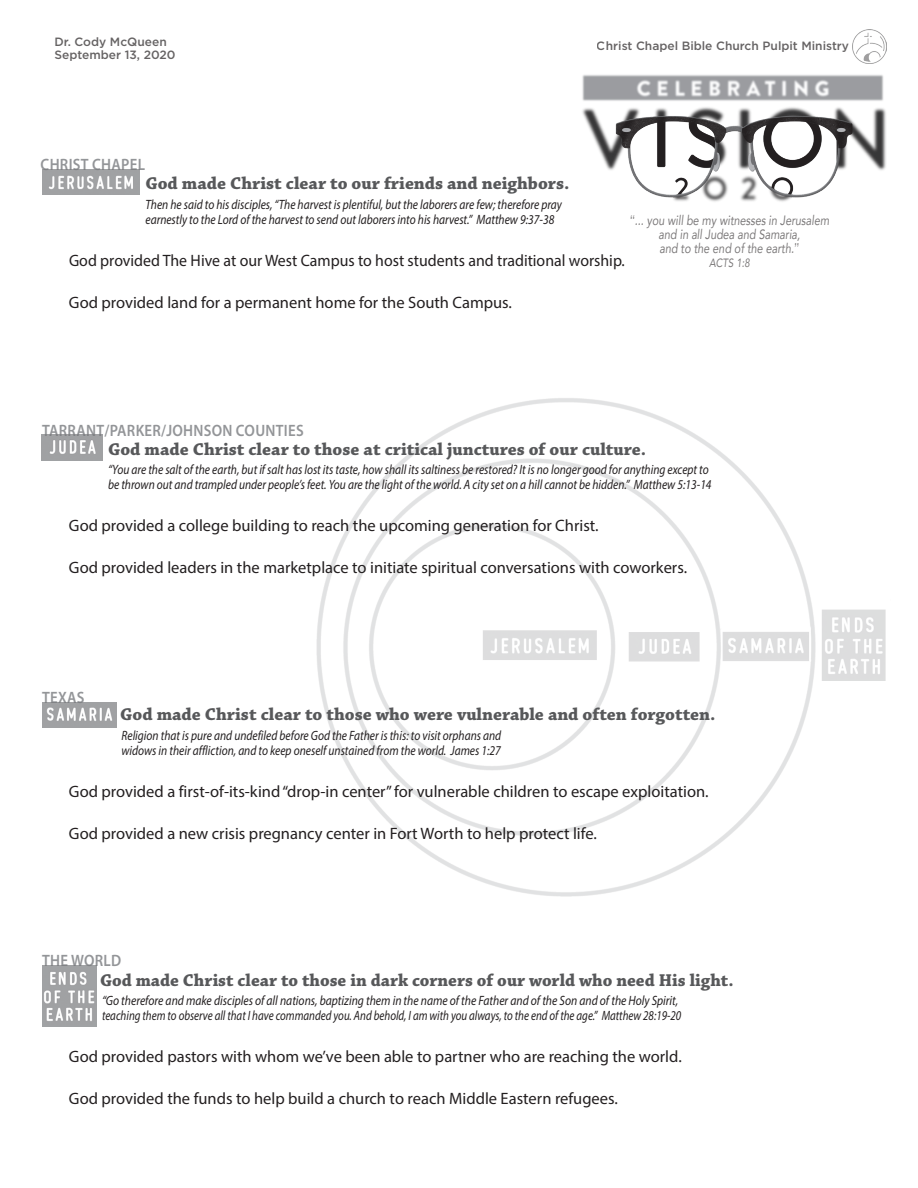
<style>
.page{position:relative;width:918px;height:1188px;background:#fff}
.page>*{position:absolute;margin:0;border:0;box-sizing:border-box;transform-origin:0 0}
.t1{font:700 18px "Chaparral Pro";color:#57585a}
.t2{font:16.5px "Myriad Pro";color:#231f20}
.t3{font:16.5px "Myriad Pro";color:#231f20;scale:.96 1}
.t4{font:600 16.5px "Myriad Pro";letter-spacing:.02em;color:#939598;scale:.9 1}
.t5{font:italic 13.5px "Myriad Pro";color:#231f20;scale:.85 1}
.t6{font:italic 13.5px "Myriad Pro";color:#231f20;scale:.81 1}
.t7{font:italic 13.5px "Myriad Pro";color:#231f20;scale:.86 1}
.t8{font:italic 13.5px/14.2px "Avenir";color:#231f20;text-align:center;scale:.8 1}
.t9{font:500 12px "Gotham";color:#231f20}
.t10{font:italic 12px "Avenir";color:#231f20;scale:.8 1}
.s1{font-family:"Century Gothic"}
</style>
<div class="page">
<img style="left:853px;top:29px;width:34px;height:34px">
<img style="left:316px;top:398px;width:570px;height:499px">
<img style="left:42px;top:966px;width:55px;height:61px">
<img style="left:42px;top:169px;width:98px;height:26px">
<img style="left:42px;top:435px;width:61px;height:25px">
<img style="left:42px;top:703px;width:74px;height:25px">
<img style="left:582px;top:75px;width:304px;height:127px">
<p class="t9" style="left:54px;top:34px;width:114px">Dr. Cody McQueen</p>
<p class="t9" style="left:597px;top:38px;width:254px">Christ Chapel Bible Church Pulpit Ministry</p>
<p class="t9" style="left:54px;top:47px;width:123px">September 13, 2020</p>
<p class="t4" style="left:41px;top:154px;width:117px">CHRIST CHAPEL</p>
<p class="t1" style="left:146px;top:173px;width:426px">God made Christ clear to our friends and neighbors.</p>
<p class="t5" style="left:146px;top:196px;width:492px">Then he said to his disciples, “The harvest is plentiful, but the laborers are few; therefore pray</p>
<p class="t5" style="left:146px;top:211px;width:482px">earnestly to the Lord of the harvest to send out laborers into his harvest.” Matthew 9:37-38</p>
<p class="t3" style="left:69px;top:250px;width:581px">God provided The Hive at our West Campus to host students and traditional worship.</p>
<p class="t2" style="left:69px;top:292px;width:445px">God provided land for a permanent home for the South Campus.</p>
<p class="t8" style="left:630px;top:213px;width:251px"><span class="s1">“</span>... you will be my witnesses in Jerusalem and in all Judea and Samaria,<br>and to the end of the earth.<span class="s1">”</span></p>
<p class="t10" style="left:709px;top:256px;width:52px">ACTS 1:8</p>
<p class="t4" style="left:42px;top:420px;width:292px">TARRANT/PARKER/JOHNSON COUNTIES</p>
<p class="t1" style="left:108px;top:438px;width:540px">God made Christ clear to those at critical junctures of our culture.</p>
<p class="t5" style="left:108px;top:461px;width:708px">“You are the salt of the earth, but if salt has lost its taste, how shall its saltiness be restored? It is no longer good for anything except to</p>
<p class="t5" style="left:108px;top:476px;width:712px">be thrown out and trampled under people’s feet. You are the light of the world. A city set on a hill cannot be hidden.” Matthew 5:13-14</p>
<p class="t2" style="left:69px;top:515px;width:531px">God provided a college building to reach the upcoming generation for Christ.</p>
<p class="t2" style="left:69px;top:557px;width:620px">God provided leaders in the marketplace to initiate spiritual conversations with coworkers.</p>
<p class="t4" style="left:42px;top:687px;width:49px">TEXAS</p>
<p class="t1" style="left:120px;top:704px;width:597px">God made Christ clear to those who were vulnerable and often forgotten.</p>
<p class="t5" style="left:122px;top:727px;width:448px">Religion that is pure and undefiled before God the Father is this: to visit orphans and</p>
<p class="t5" style="left:122px;top:742px;width:448px">widows in their affliction, and to keep oneself unstained from the world. James 1:27</p>
<p class="t2" style="left:69px;top:781px;width:641px">God provided a first-of-its-kind “drop-in center” for vulnerable children to escape exploitation.</p>
<p class="t2" style="left:69px;top:823px;width:529px">God provided a new crisis pregnancy center in Fort Worth to help protect life.</p>
<p class="t4" style="left:42px;top:950px;width:90px">THE WORLD</p>
<p class="t1" style="left:100px;top:969px;width:635px">God made Christ clear to those in dark corners of our world who need His light.</p>
<p class="t7" style="left:102px;top:992px;width:672px">“Go therefore and make disciples of all nations, baptizing them in the name of the Father and of the Son and of the Holy Spirit,</p>
<p class="t6" style="left:102px;top:1007px;width:717px">teaching them to observe all that I have commanded you. And behold, I am with you always, to the end of the age.” Matthew 28:19-20</p>
<p class="t2" style="left:69px;top:1046px;width:614px">God provided pastors with whom we’ve been able to partner who are reaching the world.</p>
<p class="t2" style="left:69px;top:1088px;width:550px">God provided the funds to help build a church to reach Middle Eastern refugees.</p>
</div>
